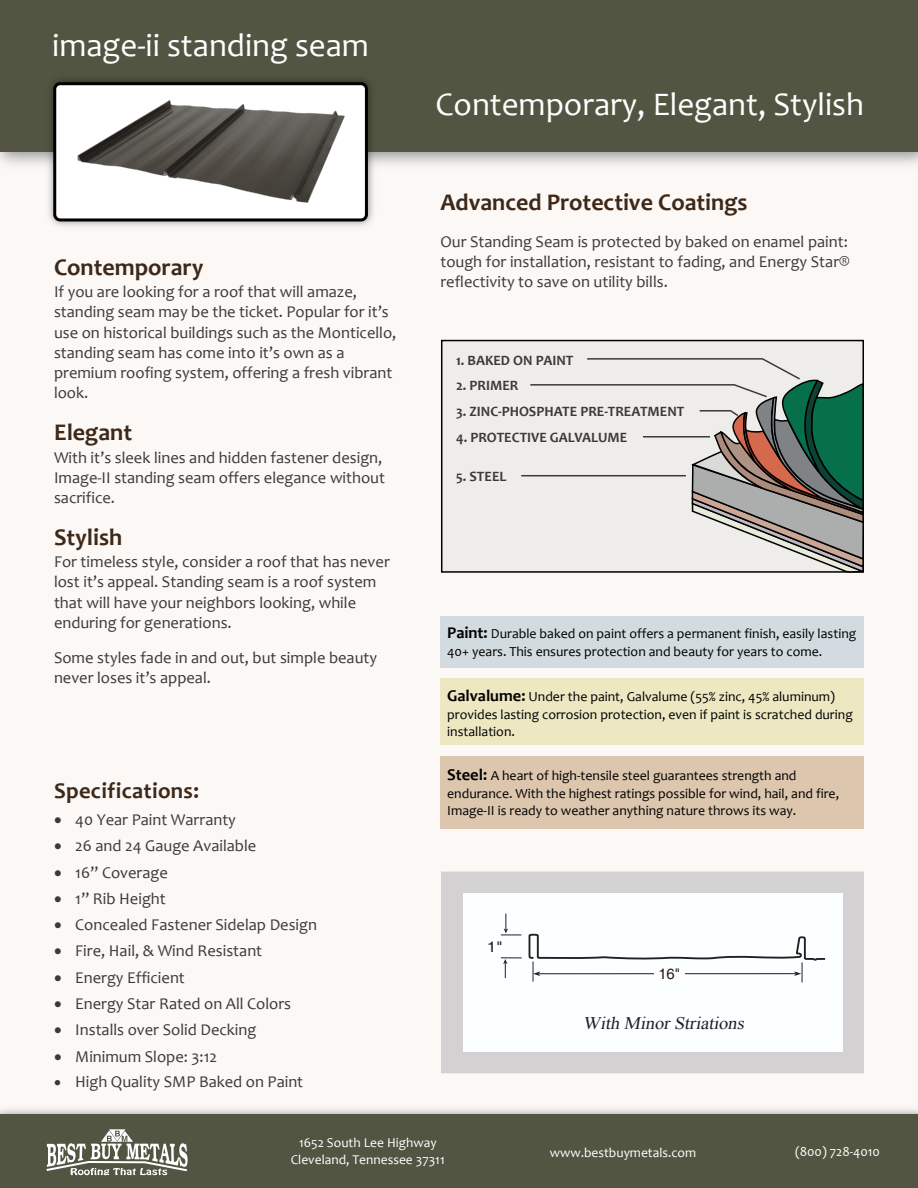
<style>
.page{position:relative;width:918px;height:1188px;background:#fff}
.page>*{position:absolute;margin:0;border:0;box-sizing:border-box;transform-origin:0 0}
.t1{font:33px "Candara";color:#fff}
.t2{font:700 24px "Candara";color:#3e2818}
.t3{font:700 22.5px "Candara";letter-spacing:.015em;color:#3e2818}
.t4{font:italic 17.7px "Times New Roman";color:#231f20;scale:1.05 1}
.t5{font:16.5px/20.1px "Candara";color:#393a3a}
.t6{font:16.5px/20.1px "Candara";color:#3a3a3a;text-align:justify}
.t7{font:14.85px "Helvetica";color:#231f20}
.t8{font:14.85px "Helvetica";color:#231f20;scale:1.16 1}
.t9{font:700 14.25px "Candara";color:#3a3a3a}
.t10{font:13.8px/17.2px "Candara";color:#000}
.t11{font:13.5px/16.5px "Candara";color:#fff;text-align:center}
.s1{font-weight:700;font-size:16.5px}
</style>
<div class="page">
<div style="left:0;top:0;width:918px;height:1178px;background:#fbf8f6"></div>
<img style="left:0;top:1109px;width:918px;height:6px">
<div style="left:0;top:1115px;width:918px;height:73px;background:#515542"></div>
<div style="left:0;top:0;width:918px;height:152px;background:#515542"></div>
<svg style="left:46px;top:1129px;width:142px;height:46px"></svg>
<img style="left:42px;top:79px;width:337px;height:147px">
<div style="left:53px;top:82px;width:315px;height:139px;background:#fff;border:3px solid #000;border-radius:5px"></div>
<div style="left:441px;top:616px;width:423px;height:52px;background:#d2dbdf"></div>
<div style="left:441px;top:679px;width:423px;height:66px;background:#ede7c2"></div>
<div style="left:441px;top:756px;width:423px;height:72px;background:#dcc6ae"></div>
<div style="left:441px;top:340px;width:423px;height:233px;background:#efede9;border:2px solid #000"></div>
<hr style="left:521px;top:475px;width:165px;height:1px;background:#3a3a3a">
<svg style="left:529px;top:357px;width:335px;height:216px"></svg>
<div style="left:441px;top:872px;width:423px;height:201px;border:22px solid #d3d1d1"></div>
<div style="left:463px;top:893px;width:379px;height:159px;background:#fcffff"></div>
<svg style="left:501px;top:914px;width:325px;height:68px"></svg>
<div style="left:654px;top:965px;width:30px;height:17px;background:#fefefe"></div>
<img style="left:77px;top:101px;width:267px;height:102px">
<h1 class="t1" style="left:52px;top:32px;width:318px">image-ii standing seam</h1>
<h2 class="t2" style="left:54px;top:258px;width:151px">Contemporary</h2>
<p class="t5" style="left:54px;top:284px;width:344px">If you are looking for a roof that will amaze, standing seam may be the ticket. Popular for it’s use on historical buildings such as the Monticello, standing seam has come into it’s own as a premium roofing system, offering a fresh vibrant look.</p>
<h2 class="t2" style="left:54px;top:423px;width:80px">Elegant</h2>
<p class="t5" style="left:54px;top:449px;width:333px">With it’s sleek lines and hidden fastener design,<br>Image-II standing seam offers elegance without sacrifice.</p>
<h2 class="t2" style="left:54px;top:528px;width:70px">Stylish</h2>
<p class="t5" style="left:54px;top:554px;width:337px">For timeless style, consider a roof that has never lost it’s appeal. Standing seam is a roof system that will have your neighbors looking, while enduring for generations.</p>
<p class="t5" style="left:54px;top:649px;width:325px">Some styles fade in and out, but simple beauty never loses it’s appeal.</p>
<h3 class="t3" style="left:54px;top:782px;width:147px">Specifications:</h3>
<p class="t6" style="left:54px;top:811px;width:184px">• 40 Year Paint Warranty</p>
<p class="t6" style="left:54px;top:837px;width:204px">• 26 and 24 Gauge Available</p>
<p class="t6" style="left:54px;top:864px;width:115px">• 16” Coverage</p>
<p class="t6" style="left:54px;top:890px;width:113px">• 1” Rib Height</p>
<p class="t6" style="left:54px;top:916px;width:265px">• Concealed Fastener Sidelap Design</p>
<p class="t6" style="left:54px;top:943px;width:210px">• Fire, Hail, &amp; Wind Resistant</p>
<p class="t6" style="left:54px;top:969px;width:132px">• Energy Efficient</p>
<p class="t6" style="left:54px;top:995px;width:239px">• Energy Star Rated on All Colors</p>
<p class="t6" style="left:54px;top:1022px;width:204px">• Installs over Solid Decking</p>
<p class="t6" style="left:54px;top:1048px;width:165px">• Minimum Slope: 3:12</p>
<p class="t6" style="left:54px;top:1073px;width:251px">• High Quality SMP Baked on Paint</p>
<h1 class="t1" style="left:436px;top:91px;width:430px">Contemporary, Elegant, Stylish</h1>
<h2 class="t2" style="left:440px;top:192px;width:309px">Advanced Protective Coatings</h2>
<p class="t6" style="left:440px;top:233px;width:411px">Our Standing Seam is protected by baked on enamel paint: tough for installation, resistant to fading, and Energy Star® reflectivity to save on utility bills.</p>
<p class="t9" style="left:456px;top:354px;width:119px">1. BAKED ON PAINT</p>
<p class="t9" style="left:456px;top:380px;width:64px">2. PRIMER</p>
<p class="t9" style="left:456px;top:406px;width:230px">3. ZINC-PHOSPHATE PRE-TREATMENT</p>
<p class="t9" style="left:456px;top:431px;width:173px">4. PROTECTIVE GALVALUME</p>
<p class="t9" style="left:456px;top:471px;width:52px">5. STEEL</p>
<p class="t10" style="left:447px;top:627px;width:411px"><span class="s1">Paint:</span> Durable baked on paint offers a permanent finish, easily lasting<br>40+ years. This ensures protection and beauty for years to come.</p>
<p class="t10" style="left:447px;top:689px;width:407px"><span class="s1">Galvalume:</span> Under the paint, Galvalume (55% zinc, 45% aluminum) provides lasting corrosion protection, even if paint is scratched during installation.</p>
<p class="t10" style="left:447px;top:769px;width:393px"><span class="s1">Steel:</span> A heart of high-tensile steel guarantees strength and endurance. With the highest ratings possible for wind, hail, and fire,<br>Image-II is ready to weather anything nature throws its way.</p>
<p class="t8" style="left:487px;top:942px;width:15px">1"</p>
<p class="t7" style="left:658px;top:968px;width:23px">16"</p>
<p class="t4" style="left:583px;top:1017px;width:157px">With Minor Striations</p>
<p class="t11" style="left:291px;top:1136px;width:155px">1652 South Lee Highway<br>Cleveland, Tennessee 37311</p>
<p class="t11" style="left:550px;top:1146px;width:148px">www.bestbuymetals.com</p>
<p class="t11" style="left:795px;top:1145px;width:86px">(800) 728-4010</p>
</div>
